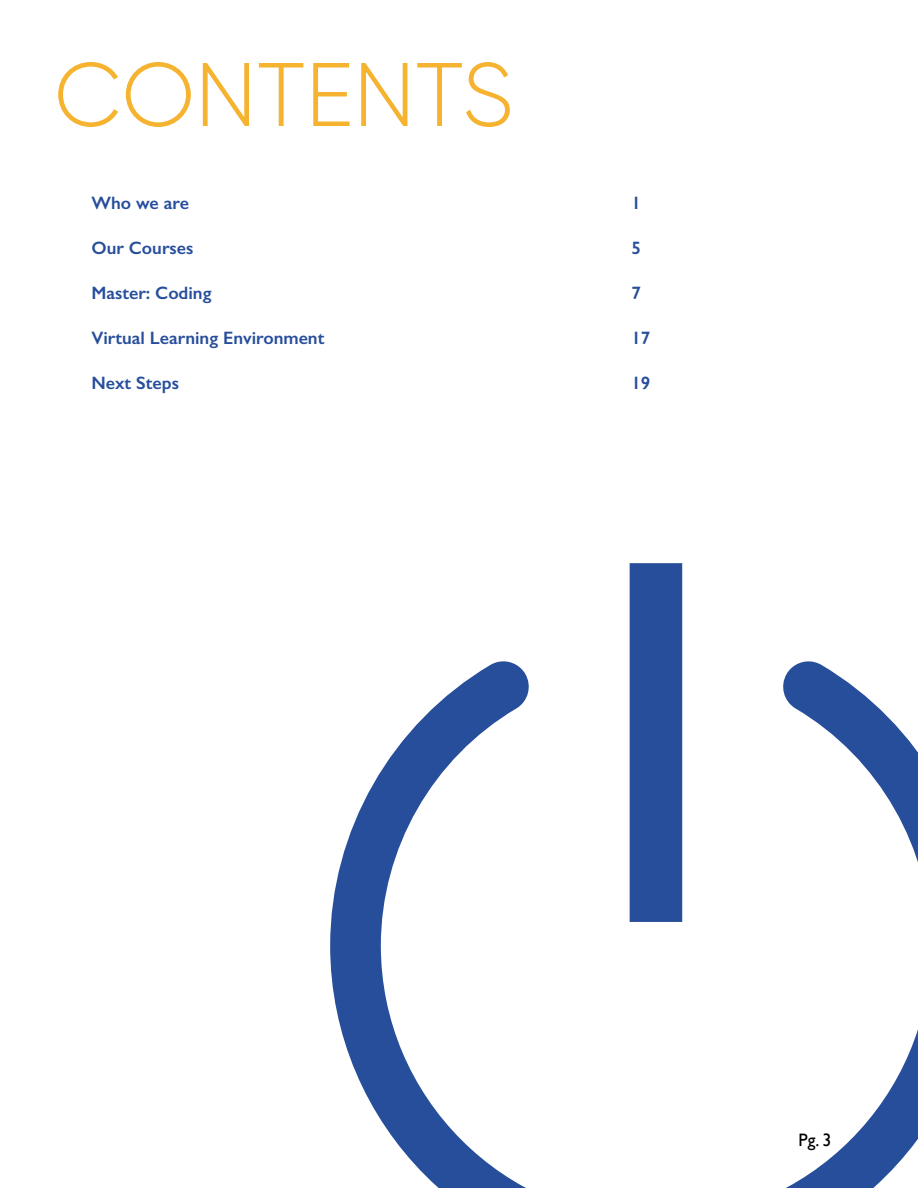
<style>
.page{position:relative;width:918px;height:1188px;background:#fff}
.page>*{position:absolute;margin:0;border:0;box-sizing:border-box;transform-origin:0 0}
.t1{font:300 90px "Gilroy";color:#f5b32f}
.t2{font:600 18px "Gill Sans";color:#274e9b}
.t3{font:18px "Gill Sans";color:#000}
</style>
<div class="page">
<div style="left:630px;top:563px;width:52px;height:359px;background:#274e9b"></div>
<svg style="left:330px;top:661px;width:588px;height:527px"></svg>
<h1 class="t1" style="left:54px;top:40px;width:461px">CONTENTS</h1>
<p class="t2" style="left:91px;top:192px;width:99px">Who we are</p>
<p class="t2" style="left:91px;top:237px;width:103px">Our Courses</p>
<p class="t2" style="left:91px;top:282px;width:122px">Master: Coding</p>
<p class="t2" style="left:91px;top:327px;width:234px">Virtual Learning Environment</p>
<p class="t2" style="left:91px;top:372px;width:89px">Next Steps</p>
<p class="t2" style="left:631px;top:192px;width:11px">1</p>
<p class="t2" style="left:631px;top:237px;width:11px">5</p>
<p class="t2" style="left:631px;top:282px;width:11px">7</p>
<p class="t2" style="left:631px;top:327px;width:21px">17</p>
<p class="t2" style="left:631px;top:372px;width:21px">19</p>
<p class="t3" style="left:799px;top:1130px;width:35px">Pg. 3</p>
</div>
